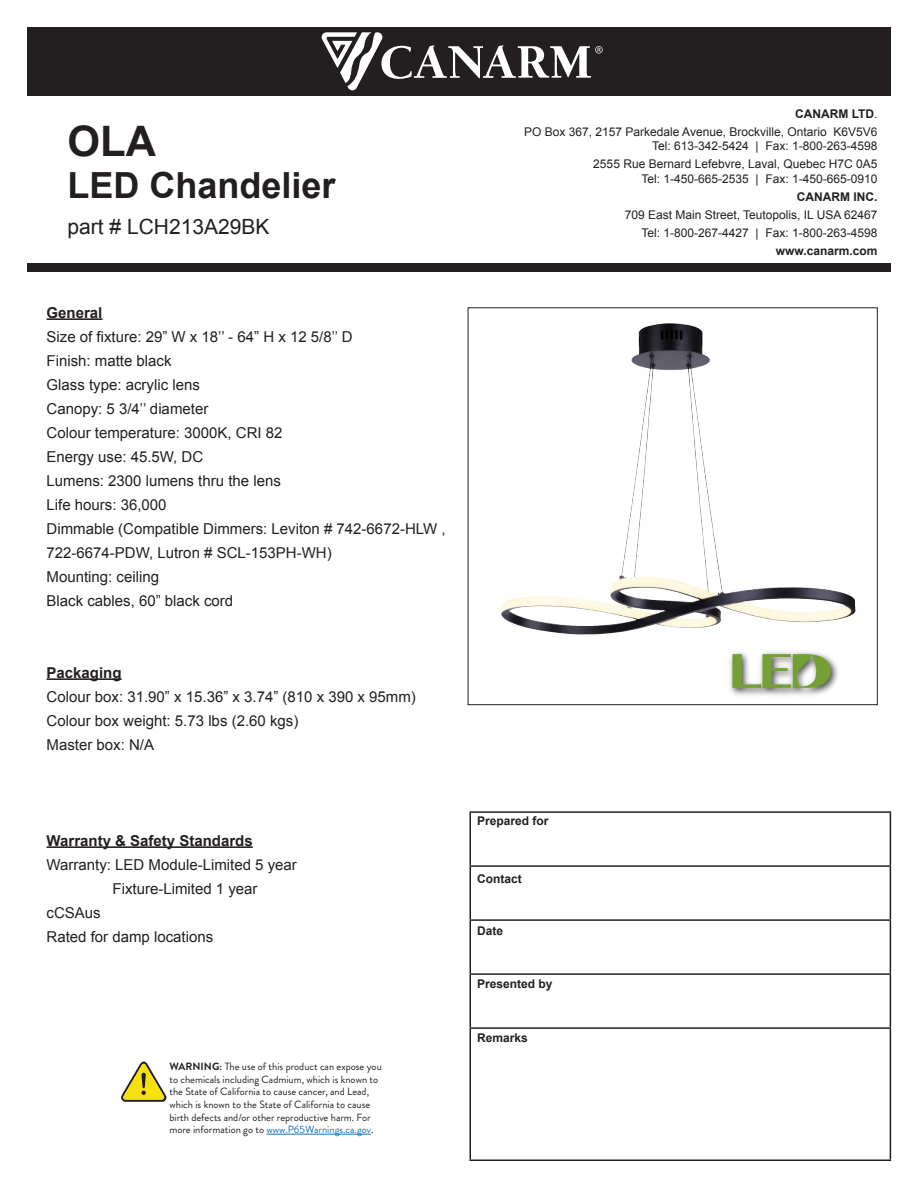
<style>
.page{position:relative;width:918px;height:1188px;background:#fff}
.page>*{position:absolute;margin:0;border:0;box-sizing:border-box;transform-origin:0 0}
.t1{font:700 42px "Arial";color:#231f20}
.t2{font:700 36px "Arial";color:#231f20}
.t3{font:21px "Arial";color:#231f20}
.t4{font:15px/24px "Arial";color:#231f20}
.t5{font:700 15px "Arial";color:#231f20}
.t6{font:12px "Arial";color:#231f20}
.t7{font:700 12px "Arial";color:#231f20}
.t8{font:10.5px/12.6px "Brandon Grotesque";color:#231f20}
.s1{font-weight:700}
.s2{color:#1074bc}
.s3{font-weight:400}
</style>
<div class="page">
<div style="left:27px;top:27px;width:863px;height:69px;background:#231f20"></div>
<svg style="left:322px;top:32px;width:281px;height:58px"></svg>
<div style="left:27px;top:263px;width:863px;height:9px;background:#231f20"></div>
<hr style="left:470px;top:811px;width:421px;height:2px;background:#231f20">
<hr style="left:470px;top:813px;width:1px;height:52px;background:#231f20">
<hr style="left:890px;top:813px;width:1px;height:52px;background:#231f20">
<hr style="left:470px;top:865px;width:421px;height:2px;background:#231f20">
<hr style="left:470px;top:867px;width:1px;height:52px;background:#231f20">
<hr style="left:890px;top:867px;width:1px;height:52px;background:#231f20">
<hr style="left:470px;top:919px;width:421px;height:2px;background:#231f20">
<hr style="left:470px;top:921px;width:1px;height:52px;background:#231f20">
<hr style="left:890px;top:921px;width:1px;height:52px;background:#231f20">
<hr style="left:470px;top:973px;width:421px;height:2px;background:#231f20">
<hr style="left:470px;top:975px;width:1px;height:52px;background:#231f20">
<hr style="left:890px;top:975px;width:1px;height:52px;background:#231f20">
<hr style="left:470px;top:1027px;width:421px;height:2px;background:#231f20">
<hr style="left:470px;top:1029px;width:1px;height:131px;background:#231f20">
<hr style="left:890px;top:1029px;width:1px;height:131px;background:#231f20">
<hr style="left:470px;top:1160px;width:421px;height:1px;background:#231f20">
<hr style="left:47px;top:318px;width:55px;height:2px;background:#231f20">
<hr style="left:47px;top:678px;width:75px;height:2px;background:#231f20">
<hr style="left:47px;top:846px;width:206px;height:2px;background:#231f20">
<img style="left:501px;top:323px;width:355px;height:312px">
<img style="left:730px;top:652px;width:25px;height:44px">
<img style="left:755px;top:652px;width:31px;height:44px">
<img style="left:786px;top:652px;width:52px;height:44px">
<svg style="left:732px;top:654px;width:99px;height:34px"></svg>
<svg style="left:121px;top:1062px;width:46px;height:40px"></svg>
<hr style="left:266px;top:1134px;width:105px;height:1px;background:#1074bc">
<p class="t1" style="left:68px;top:114px;width:90px">OLA</p>
<p class="t2" style="left:68px;top:162px;width:270px">LED Chandelier</p>
<p class="t3" style="left:68px;top:213px;width:203px">part # LCH213A29BK</p>
<p class="t5" style="left:47px;top:302px;width:57px">General</p>
<p class="t4" style="left:47px;top:324px;width:307px">Size of fixture: 29” W x 18’’ - 64” H x 12 5/8’’ D</p>
<p class="t4" style="left:47px;top:348px;width:127px">Finish: matte black</p>
<p class="t4" style="left:47px;top:372px;width:155px">Glass type: acrylic lens</p>
<p class="t4" style="left:47px;top:396px;width:163px">Canopy: 5 3/4’’ diameter</p>
<p class="t4" style="left:47px;top:420px;width:237px">Colour temperature: 3000K, CRI 82</p>
<p class="t4" style="left:47px;top:444px;width:158px">Energy use: 45.5W, DC</p>
<p class="t4" style="left:47px;top:468px;width:236px">Lumens: 2300 lumens thru the lens</p>
<p class="t4" style="left:47px;top:492px;width:122px">Life hours: 36,000</p>
<p class="t4" style="left:47px;top:516px;width:401px">Dimmable (Compatible Dimmers: Leviton # 742-6672-HLW ,<br>722-6674-PDW, Lutron # SCL-153PH-WH)</p>
<p class="t4" style="left:47px;top:564px;width:114px">Mounting: ceiling</p>
<p class="t4" style="left:47px;top:588px;width:188px">Black cables, 60” black cord</p>
<p class="t5" style="left:47px;top:662px;width:77px">Packaging</p>
<p class="t4" style="left:47px;top:684px;width:371px">Colour box: 31.90” x 15.36” x 3.74” (810 x 390 x 95mm)</p>
<p class="t4" style="left:47px;top:708px;width:253px">Colour box weight: 5.73 lbs (2.60 kgs)</p>
<p class="t4" style="left:47px;top:732px;width:109px">Master box: N/A</p>
<p class="t5" style="left:47px;top:830px;width:208px">Warranty &amp; Safety Standards</p>
<p class="t4" style="left:47px;top:852px;width:252px">Warranty: LED Module-Limited 5 year</p>
<p class="t4" style="left:113px;top:876px;width:147px">Fixture-Limited 1 year</p>
<p class="t4" style="left:47px;top:900px;width:56px">cCSAus</p>
<p class="t4" style="left:47px;top:924px;width:168px">Rated for damp locations</p>
<p class="t8" style="left:169px;top:1060px;width:214px"><span class="s1">WARNING:</span> The use of this product can expose you to chemicals including Cadmium, which is known to the State of California to cause cancer, and Lead, which is known to the State of California to cause birth defects and/or other reproductive harm. For more information go to <span class="s2">www.P65Warnings.ca.gov</span>.</p>
<p class="t7" style="left:795px;top:106px;width:84px">CANARM LTD<span class="s3">.</span></p>
<p class="t6" style="left:524px;top:124px;width:355px">PO Box 367, 2157 Parkedale Avenue, Brockville, Ontario K6V5V6</p>
<p class="t6" style="left:652px;top:138px;width:227px">Tel: 613-342-5424 | Fax: 1-800-263-4598</p>
<p class="t6" style="left:593px;top:156px;width:286px">2555 Rue Bernard Lefebvre, Laval, Quebec H7C 0A5</p>
<p class="t6" style="left:642px;top:171px;width:237px">Tel: 1-450-665-2535 | Fax: 1-450-665-0910</p>
<p class="t7" style="left:797px;top:188px;width:82px">CANARM INC.</p>
<p class="t6" style="left:625px;top:207px;width:254px">709 East Main Street, Teutopolis, IL USA 62467</p>
<p class="t6" style="left:642px;top:225px;width:237px">Tel: 1-800-267-4427 | Fax: 1-800-263-4598</p>
<p class="t7" style="left:776px;top:242px;width:103px">www.canarm.com</p>
<p class="t7" style="left:477px;top:813px;width:73px">Prepared for</p>
<p class="t7" style="left:477px;top:871px;width:46px">Contact</p>
<p class="t7" style="left:477px;top:923px;width:28px">Date</p>
<p class="t7" style="left:477px;top:976px;width:77px">Presented by</p>
<p class="t7" style="left:477px;top:1030px;width:52px">Remarks</p>
</div>
